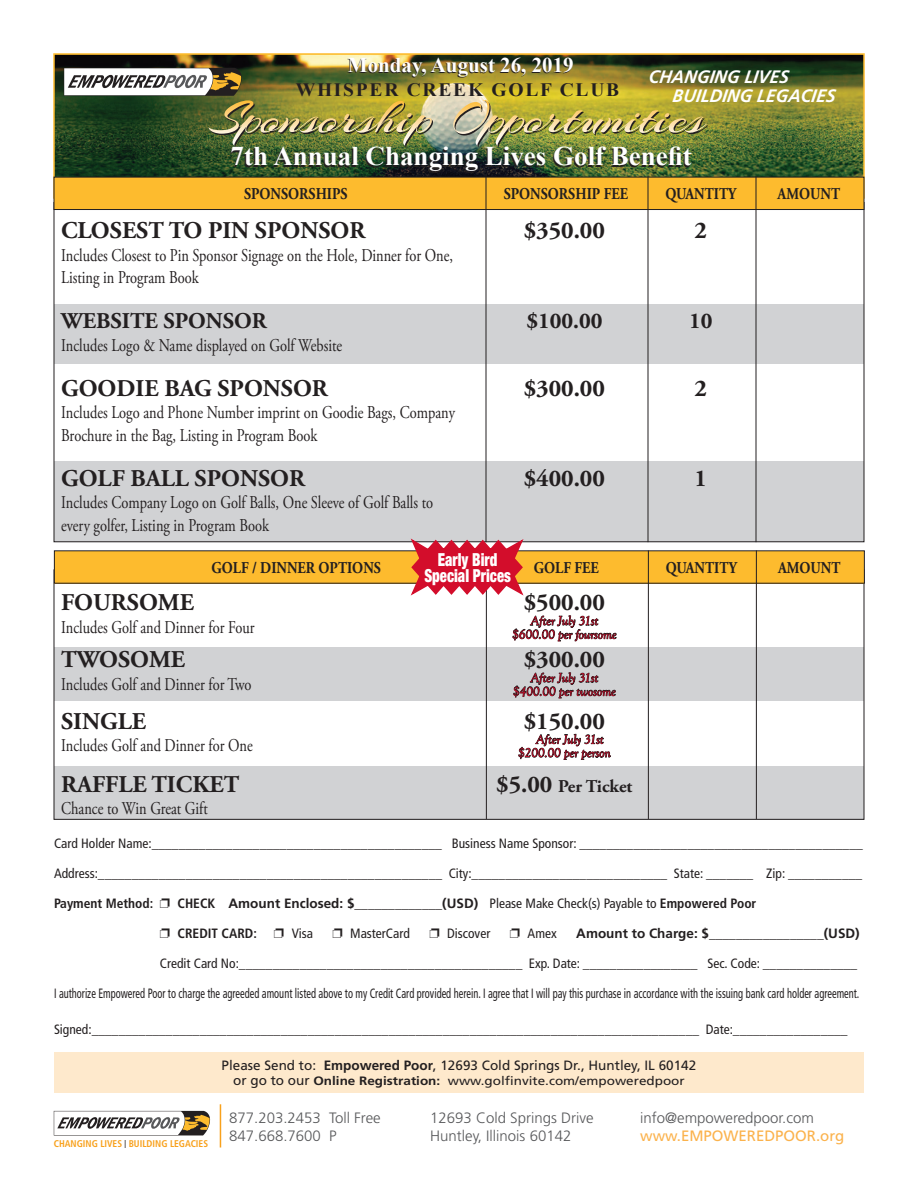
<style>
.page{position:relative;width:918px;height:1188px;background:#fff}
.page>*{position:absolute;margin:0;border:0;box-sizing:border-box;transform-origin:0 0}
.t1{font:48.3px "Arizonia";color:#231f20;scale:1.12 1}
.t2{font:700 27px "Times New Roman";color:#fff}
.t3{font:700 24px "Adobe Garamond Pro";color:#231f20}
.t4{font:700 22.5px "Adobe Garamond Pro";color:#231f20}
.t5{font:700 21px "Times New Roman";color:#fff}
.t6{font:700 18.9px "Times New Roman";letter-spacing:.09em;color:#231f20}
.t7{font:18px/22.5px "Adobe Garamond Pro";color:#231f20;scale:.8 1}
.t8{font:italic 700 18px "Frutiger";color:#fff}
.t9{font:900 condensed 18px "Helvetica Neue";color:#fff;scale:.82 1}
.t10{font:700 18px "Adobe Garamond Pro";color:#231f20}
.t11{font:700 16.5px "Adobe Garamond Pro";color:#231f20;scale:.85 1}
.t12{font:300 15px "Frutiger";color:#57585a}
.t13{font:15px "Frutiger";color:#fbb24c}
.t14{font:condensed 13.5px "Frutiger";color:#231f20}
.t15{font:condensed 13.5px "Frutiger";color:#231f20;scale:.77 1}
.t16{font:700 13.5px "Frutiger";color:#231f20}
.t17{font:italic 13.5px "Goudy Old Sty T";letter-spacing:-.01em;color:#d30d2b}
.t18{font:13.5px "Frutiger";color:#231f20}
.t19{font:700 condensed 13.5px "Frutiger";color:#231f20}
.t20{font:12.15px "Frutiger";color:#231f20;scale:1.11 1}
.t21{font:700 condensed 9.75px "Frutiger";color:#f8a11c}
.s1{font-size:24px}
.s2{font-stretch:condensed}
.s3{font-weight:400;font-stretch:condensed}
.s4{font-size:7.95px;color:#231f20}
.s5{font-weight:700}
.s6{font-size:13.5px}
</style>
<div class="page">
<div style="left:54px;top:766px;width:810px;height:54px;background:#d1d2d4"></div>
<div style="left:54px;top:647px;width:810px;height:54px;background:#d1d2d4"></div>
<div style="left:54px;top:305px;width:810px;height:59px;background:#d1d2d4"></div>
<div style="left:54px;top:461px;width:810px;height:81px;background:#d1d2d4"></div>
<svg style="left:512px;top:615px;width:105px;height:27px"></svg>
<svg style="left:513px;top:672px;width:103px;height:27px"></svg>
<svg style="left:518px;top:733px;width:93px;height:27px"></svg>
<img style="left:56px;top:56px;width:806px;height:121px">
<div style="left:53px;top:53px;width:812px;height:146px;border:2px solid #fdbb2e"></div>
<div style="left:54px;top:177px;width:810px;height:33px;background:#fdbb2e"></div>
<div style="left:54px;top:177px;width:810px;height:33px;border:1px solid #231f20"></div>
<hr style="left:486px;top:176px;width:1px;height:366px;background:#231f20">
<hr style="left:648px;top:176px;width:1px;height:366px;background:#231f20">
<hr style="left:756px;top:176px;width:1px;height:366px;background:#231f20">
<svg style="left:54px;top:1111px;width:156px;height:24px"></svg>
<hr style="left:220px;top:1104px;width:1px;height:44px;background:#f8a11c">
<div style="left:54px;top:551px;width:810px;height:32px;background:#fdbb2e"></div>
<hr style="left:486px;top:550px;width:1px;height:269px;background:#231f20">
<hr style="left:648px;top:550px;width:1px;height:269px;background:#231f20">
<hr style="left:756px;top:550px;width:1px;height:269px;background:#231f20">
<div style="left:54px;top:1053px;width:810px;height:40px;background:#fee9cc"></div>
<svg style="left:409px;top:537px;width:116px;height:60px"></svg>
<img style="left:64px;top:68px;width:425px;height:66px">
<p class="t5" style="left:348px;top:50px;width:227px">Monday, August 26, 2019</p>
<p class="t8" style="left:648px;top:66px;width:145px">CHANGING LIVES</p>
<p class="t8" style="left:672px;top:85px;width:167px">BUILDING LEGACIES</p>
<p class="t6" style="left:296px;top:76px;width:325px">WHISPER CREEK GOLF CLUB</p>
<p class="t1" style="left:210px;top:90px;width:444px">Sponsorship Opportunities</p>
<p class="t2" style="left:231px;top:138px;width:463px">7th Annual Changing Lives Golf Benefit</p>
<p class="t11" style="left:244px;top:184px;width:123px">SPONSORSHIPS</p>
<p class="t11" style="left:504px;top:184px;width:148px">SPONSORSHIP FEE</p>
<p class="t11" style="left:665px;top:184px;width:85px">QUANTITY</p>
<p class="t11" style="left:778px;top:184px;width:75px">AMOUNT</p>
<p class="t3" style="left:61px;top:217px;width:306px">CLOSEST TO PIN SPONSOR</p>
<p class="t3" style="left:524px;top:217px;width:83px">$350.00</p>
<p class="t3" style="left:695px;top:217px;width:14px">2</p>
<p class="t7" style="left:61px;top:245px;width:491px">Includes Closest to Pin Sponsor Signage on the Hole, Dinner for One,<br>Listing in Program Book</p>
<p class="t4" style="left:61px;top:308px;width:207px">WEBSITE SPONSOR</p>
<p class="t4" style="left:526px;top:308px;width:78px">$100.00</p>
<p class="t4" style="left:689px;top:308px;width:25px">10</p>
<p class="t7" style="left:61px;top:335px;width:353px">Includes Logo &amp; Name displayed on Golf Website</p>
<p class="t3" style="left:61px;top:374px;width:268px">GOODIE BAG SPONSOR</p>
<p class="t3" style="left:524px;top:374px;width:83px">$300.00</p>
<p class="t3" style="left:695px;top:374px;width:14px">2</p>
<p class="t7" style="left:61px;top:402px;width:494px">Includes Logo and Phone Number imprint on Goodie Bags, Company<br>Brochure in the Bag, Listing in Program Book</p>
<p class="t3" style="left:61px;top:464px;width:245px">GOLF BALL SPONSOR</p>
<p class="t3" style="left:524px;top:464px;width:83px">$400.00</p>
<p class="t3" style="left:695px;top:464px;width:14px">1</p>
<p class="t7" style="left:61px;top:492px;width:467px">Includes Company Logo on Golf Balls, One Sleeve of Golf Balls to every golfer, Listing in Program Book</p>
<p class="t9" style="left:438px;top:548px;width:74px">Early Bird</p>
<p class="t9" style="left:424px;top:565px;width:107px">Special Prices</p>
<p class="t11" style="left:212px;top:558px;width:201px">GOLF / DINNER OPTIONS</p>
<p class="t11" style="left:534px;top:558px;width:78px">GOLF FEE</p>
<p class="t11" style="left:666px;top:558px;width:85px">QUANTITY</p>
<p class="t11" style="left:778px;top:558px;width:75px">AMOUNT</p>
<p class="t3" style="left:61px;top:589px;width:134px">FOURSOME</p>
<p class="t3" style="left:524px;top:589px;width:83px">$500.00</p>
<p class="t7" style="left:61px;top:616px;width:243px">Includes Golf and Dinner for Four</p>
<p class="t17" style="left:531px;top:613px;width:69px">After July 31st</p>
<p class="t17" style="left:512px;top:627px;width:106px">$600.00 per foursome</p>
<p class="t3" style="left:61px;top:646px;width:126px">TWOSOME</p>
<p class="t3" style="left:524px;top:646px;width:83px">$300.00</p>
<p class="t7" style="left:61px;top:673px;width:240px">Includes Golf and Dinner for Two</p>
<p class="t17" style="left:531px;top:670px;width:69px">After July 31st</p>
<p class="t17" style="left:513px;top:684px;width:104px">$400.00 per twosome</p>
<p class="t3" style="left:61px;top:707px;width:86px">SINGLE</p>
<p class="t3" style="left:524px;top:707px;width:83px">$150.00</p>
<p class="t7" style="left:61px;top:735px;width:241px">Includes Golf and Dinner for One</p>
<p class="t17" style="left:536px;top:732px;width:69px">After July 31st</p>
<p class="t17" style="left:518px;top:745px;width:94px">$200.00 per person</p>
<p class="t3" style="left:61px;top:770px;width:180px">RAFFLE TICKET</p>
<p class="t10" style="left:496px;top:775px;width:138px"><span class="s1">$5.00</span> Per Ticket</p>
<p class="t7" style="left:61px;top:798px;width:185px">Chance to Win Great Gift</p>
<p class="t14" style="left:54px;top:836px;width:810px">Card Holder Name:___________________________________________ Business Name Sponsor: __________________________________________</p>
<p class="t14" style="left:54px;top:866px;width:810px">Address:___________________________________________________ City:_____________________________ State: _______ Zip: ___________</p>
<p class="t19" style="left:54px;top:896px;width:101px">Payment Method:</p>
<p class="t16" style="left:178px;top:896px;width:580px"><span class="s2">CHECK</span> Amount Enclosed: $_____________(USD) <span class="s3">Please Make Check(s) Payable to</span> <span class="s2">Empowered Poor</span></p>
<p class="t19" style="left:178px;top:926px;width:81px">CREDIT CARD:</p>
<p class="t14" style="left:292px;top:926px;width:23px">Visa</p>
<p class="t14" style="left:350px;top:926px;width:61px">MasterCard</p>
<p class="t14" style="left:447px;top:926px;width:45px">Discover</p>
<p class="t14" style="left:528px;top:926px;width:31px">Amex</p>
<p class="t16" style="left:576px;top:926px;width:285px">Amount to Charge: $_________________(USD)</p>
<p class="t14" style="left:160px;top:956px;width:699px">Credit Card No:__________________________________________ Exp. Date: _________________ Sec. Code: ______________</p>
<p class="t15" style="left:54px;top:986px;width:1047px">I authorize Empowered Poor to charge the agreeded amount listed above to my Credit Card provided herein. I agree that I will pay this purchase in accordance with the issuing bank card holder agreement.</p>
<p class="t14" style="left:54px;top:1022px;width:795px">Signed:__________________________________________________________________________________________ Date:_________________</p>
<p class="t21" style="left:54px;top:1138px;width:156px">CHANGING LIVES <span class="s4">|</span> BUILDING LEGACIES</p>
<p class="t18" style="left:222px;top:1058px;width:476px">Please Send to: <span class="s5">Empowered Poor</span>, 12693 Cold Springs Dr., Huntley, IL 60142</p>
<p class="t20" style="left:233px;top:1074px;width:408px"><span class="s6">or go to our</span> <span class="s5">Online Registration:</span> www.golfinvite.com/empoweredpoor</p>
<p class="t12" style="left:229px;top:1110px;width:153px">877.203.2453 Toll Free</p>
<p class="t12" style="left:430px;top:1110px;width:165px">12693 Cold Springs Drive</p>
<p class="t12" style="left:640px;top:1110px;width:175px">info@empoweredpoor.com</p>
<p class="t12" style="left:229px;top:1128px;width:109px">847.668.7600 P</p>
<p class="t12" style="left:430px;top:1128px;width:143px">Huntley, Illinois 60142</p>
<p class="t13" style="left:640px;top:1127px;width:206px">www.EMPOWEREDPOOR.org</p>
</div>
